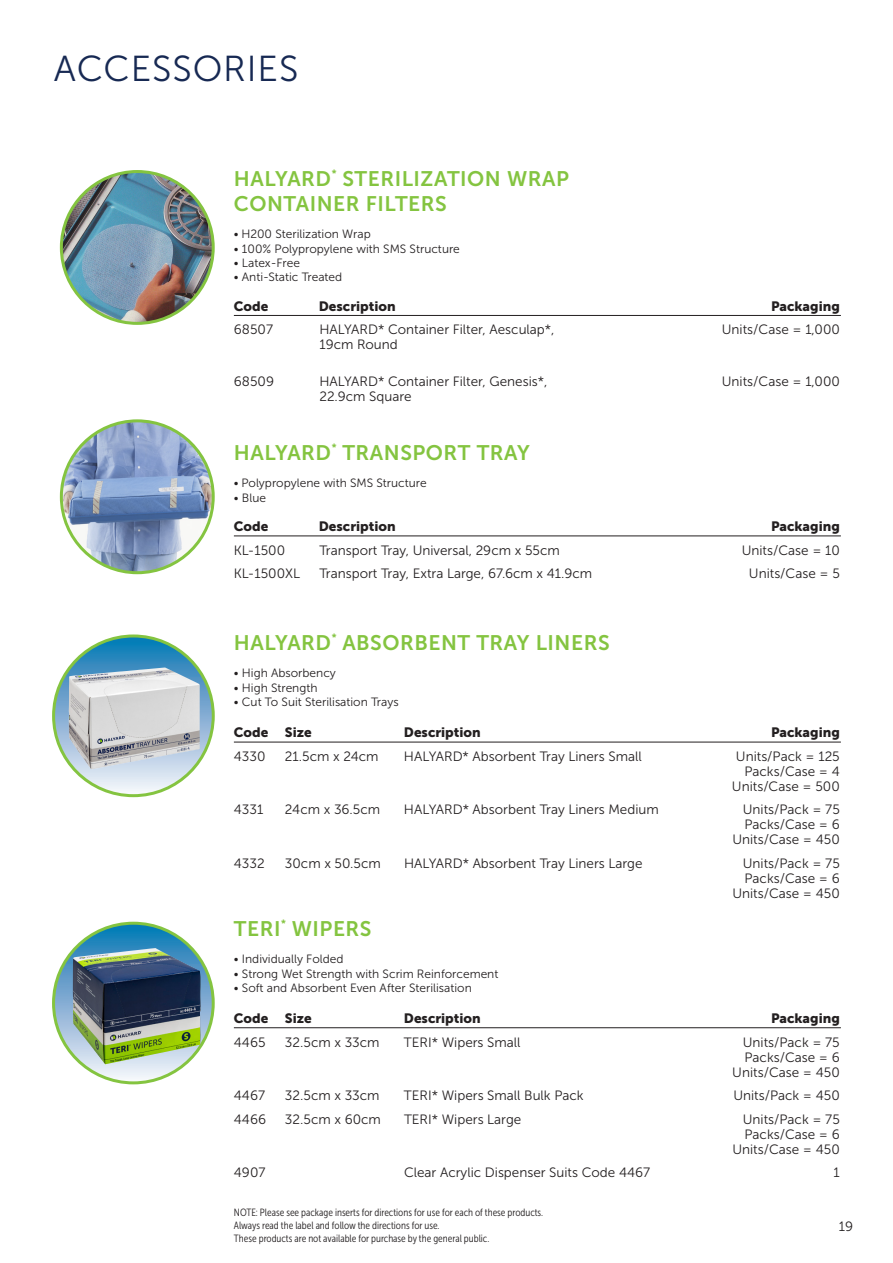
<style>
.page{position:relative;width:893px;height:1263px;background:#fff}
.page>*{position:absolute;margin:0;border:0;box-sizing:border-box;transform-origin:0 0}
.t1{font:36px "Museo Sans 300";letter-spacing:.025em;color:#172953}
.t2{font:21px/25.2px "Museo Sans 700";letter-spacing:.025em;color:#84c440}
.t3{font:13.5px/15px "Museo Sans 300";color:#231f20;text-align:right}
.t4{font:13.5px "Museo Sans 900";color:#231f20}
.t5{font:12px "Museo Sans 300";color:#231f20}
.t6{font:10.5px/13.2px "Museo Sans Cond 300";color:#231f20}
</style>
<div class="page">
<svg style="left:54px;top:923px;width:159px;height:160px;background:#75afc5"></svg>
<div style="left:52px;top:922px;width:163px;height:162px;border:3px solid #84c440;border-radius:50%"></div>
<svg style="left:54px;top:636px;width:159px;height:160px;background:#7ab1c8"></svg>
<div style="left:52px;top:634px;width:163px;height:163px;border:3px solid #84c440;border-radius:50%"></div>
<hr style="left:234px;top:315px;width:607px;height:1px;background:#231f20">
<hr style="left:234px;top:535px;width:607px;height:1px;background:#231f20">
<hr style="left:234px;top:742px;width:607px;height:1px;background:#231f20">
<hr style="left:234px;top:1027px;width:607px;height:1px;background:#231f20">
<img style="left:61px;top:172px;width:152px;height:151px;border-radius:76px">
<div style="left:60px;top:170px;width:155px;height:155px;border:3px solid #84c440;border-radius:50%"></div>
<img style="left:61px;top:421px;width:152px;height:152px;border-radius:76px">
<div style="left:60px;top:419px;width:155px;height:155px;border:3px solid #84c440;border-radius:50%"></div>
<img style="left:69px;top:667px;width:131px;height:102px">
<img style="left:73px;top:948px;width:128px;height:116px">
<h1 class="t1" style="left:54px;top:49px;width:246px">ACCESSORIES</h1>
<h2 class="t2" style="left:234px;top:166px;width:337px">HALYARD<sup>*</sup> STERILIZATION WRAP<br>CONTAINER FILTERS</h2>
<p class="t5" style="left:234px;top:228px;width:138px">• H200 Sterilization Wrap</p>
<p class="t5" style="left:234px;top:242px;width:227px">• 100% Polypropylene with SMS Structure</p>
<p class="t5" style="left:234px;top:256px;width:68px">• Latex-Free</p>
<p class="t5" style="left:234px;top:271px;width:110px">• Anti-Static Treated</p>
<p class="t4" style="left:234px;top:298px;width:36px">Code</p>
<p class="t4" style="left:319px;top:298px;width:78px">Description</p>
<p class="t4" style="left:771px;top:298px;width:70px">Packaging</p>
<p class="t3" style="left:234px;top:322px;width:41px">68507</p>
<p class="t3" style="left:319px;top:322px;width:237px">HALYARD* Container Filter, Aesculap*,</p>
<p class="t3" style="left:722px;top:322px;width:120px">Units/Case = 1,000</p>
<p class="t3" style="left:319px;top:337px;width:80px">19cm Round</p>
<p class="t3" style="left:234px;top:374px;width:42px">68509</p>
<p class="t3" style="left:319px;top:374px;width:230px">HALYARD* Container Filter, Genesis*,</p>
<p class="t3" style="left:722px;top:374px;width:120px">Units/Case = 1,000</p>
<p class="t3" style="left:319px;top:389px;width:94px">22.9cm Square</p>
<h2 class="t2" style="left:234px;top:440px;width:298px">HALYARD<sup>*</sup> TRANSPORT TRAY</h2>
<p class="t5" style="left:234px;top:477px;width:194px">• Polypropylene with SMS Structure</p>
<p class="t5" style="left:234px;top:491px;width:34px">• Blue</p>
<p class="t4" style="left:234px;top:519px;width:36px">Code</p>
<p class="t4" style="left:319px;top:519px;width:78px">Description</p>
<p class="t4" style="left:771px;top:519px;width:70px">Packaging</p>
<p class="t3" style="left:234px;top:543px;width:53px">KL-1500</p>
<p class="t3" style="left:319px;top:543px;width:242px">Transport Tray, Universal, 29cm x 55cm</p>
<p class="t3" style="left:742px;top:543px;width:100px">Units/Case = 10</p>
<p class="t3" style="left:234px;top:566px;width:68px">KL-1500XL</p>
<p class="t3" style="left:319px;top:566px;width:274px">Transport Tray, Extra Large, 67.6cm x 41.9cm</p>
<p class="t3" style="left:749px;top:566px;width:93px">Units/Case = 5</p>
<h2 class="t2" style="left:234px;top:630px;width:377px">HALYARD<sup>*</sup> ABSORBENT TRAY LINERS</h2>
<p class="t5" style="left:234px;top:667px;width:104px">• High Absorbency</p>
<p class="t5" style="left:234px;top:681px;width:85px">• High Strength</p>
<p class="t5" style="left:234px;top:696px;width:166px">• Cut To Suit Sterilisation Trays</p>
<p class="t4" style="left:234px;top:725px;width:79px">Code Size</p>
<p class="t4" style="left:404px;top:725px;width:78px">Description</p>
<p class="t4" style="left:771px;top:725px;width:70px">Packaging</p>
<p class="t3" style="left:234px;top:749px;width:33px">4330</p>
<p class="t3" style="left:285px;top:749px;width:95px">21.5cm x 24cm</p>
<p class="t3" style="left:404px;top:749px;width:239px">HALYARD* Absorbent Tray Liners Small</p>
<p class="t3" style="left:732px;top:749px;width:109px">Units/Pack = 125<br>Packs/Case = 4<br>Units/Case = 500</p>
<p class="t3" style="left:234px;top:802px;width:31px">4331</p>
<p class="t3" style="left:285px;top:802px;width:97px">24cm x 36.5cm</p>
<p class="t3" style="left:404px;top:802px;width:256px">HALYARD* Absorbent Tray Liners Medium</p>
<p class="t3" style="left:732px;top:802px;width:109px">Units/Pack = 75<br>Packs/Case = 6<br>Units/Case = 450</p>
<p class="t3" style="left:234px;top:856px;width:32px">4332</p>
<p class="t3" style="left:285px;top:856px;width:97px">30cm x 50.5cm</p>
<p class="t3" style="left:404px;top:856px;width:240px">HALYARD* Absorbent Tray Liners Large</p>
<p class="t3" style="left:732px;top:856px;width:109px">Units/Pack = 75<br>Packs/Case = 6<br>Units/Case = 450</p>
<h2 class="t2" style="left:234px;top:916px;width:139px">TERI<sup>*</sup> WIPERS</h2>
<p class="t5" style="left:234px;top:952px;width:111px">• Individually Folded</p>
<p class="t5" style="left:234px;top:967px;width:266px">• Strong Wet Strength with Scrim Reinforcement</p>
<p class="t5" style="left:234px;top:981px;width:239px">• Soft and Absorbent Even After Sterilisation</p>
<p class="t4" style="left:234px;top:1011px;width:79px">Code Size</p>
<p class="t4" style="left:404px;top:1011px;width:78px">Description</p>
<p class="t4" style="left:771px;top:1011px;width:70px">Packaging</p>
<p class="t3" style="left:234px;top:1034px;width:33px">4465</p>
<p class="t3" style="left:285px;top:1034px;width:96px">32.5cm x 33cm</p>
<p class="t3" style="left:404px;top:1034px;width:118px">TERI* Wipers Small</p>
<p class="t3" style="left:732px;top:1034px;width:109px">Units/Pack = 75<br>Packs/Case = 6<br>Units/Case = 450</p>
<p class="t3" style="left:234px;top:1088px;width:33px">4467</p>
<p class="t3" style="left:285px;top:1088px;width:96px">32.5cm x 33cm</p>
<p class="t3" style="left:404px;top:1088px;width:181px">TERI* Wipers Small Bulk Pack</p>
<p class="t3" style="left:733px;top:1088px;width:108px">Units/Pack = 450</p>
<p class="t3" style="left:234px;top:1111px;width:34px">4466</p>
<p class="t3" style="left:285px;top:1111px;width:97px">32.5cm x 60cm</p>
<p class="t3" style="left:404px;top:1111px;width:119px">TERI* Wipers Large</p>
<p class="t3" style="left:732px;top:1111px;width:109px">Units/Pack = 75<br>Packs/Case = 6<br>Units/Case = 450</p>
<p class="t3" style="left:234px;top:1165px;width:33px">4907</p>
<p class="t3" style="left:404px;top:1165px;width:248px">Clear Acrylic Dispenser Suits Code 4467</p>
<p class="t3" style="left:834px;top:1165px;width:8px">1</p>
<p class="t6" style="left:234px;top:1205px;width:311px">NOTE: Please see package inserts for directions for use for each of these products.<br>Always read the label and follow the directions for use.<br>These products are not available for purchase by the general public.</p>
<p class="t3" style="left:839px;top:1218px;width:16px">19</p>
</div>
